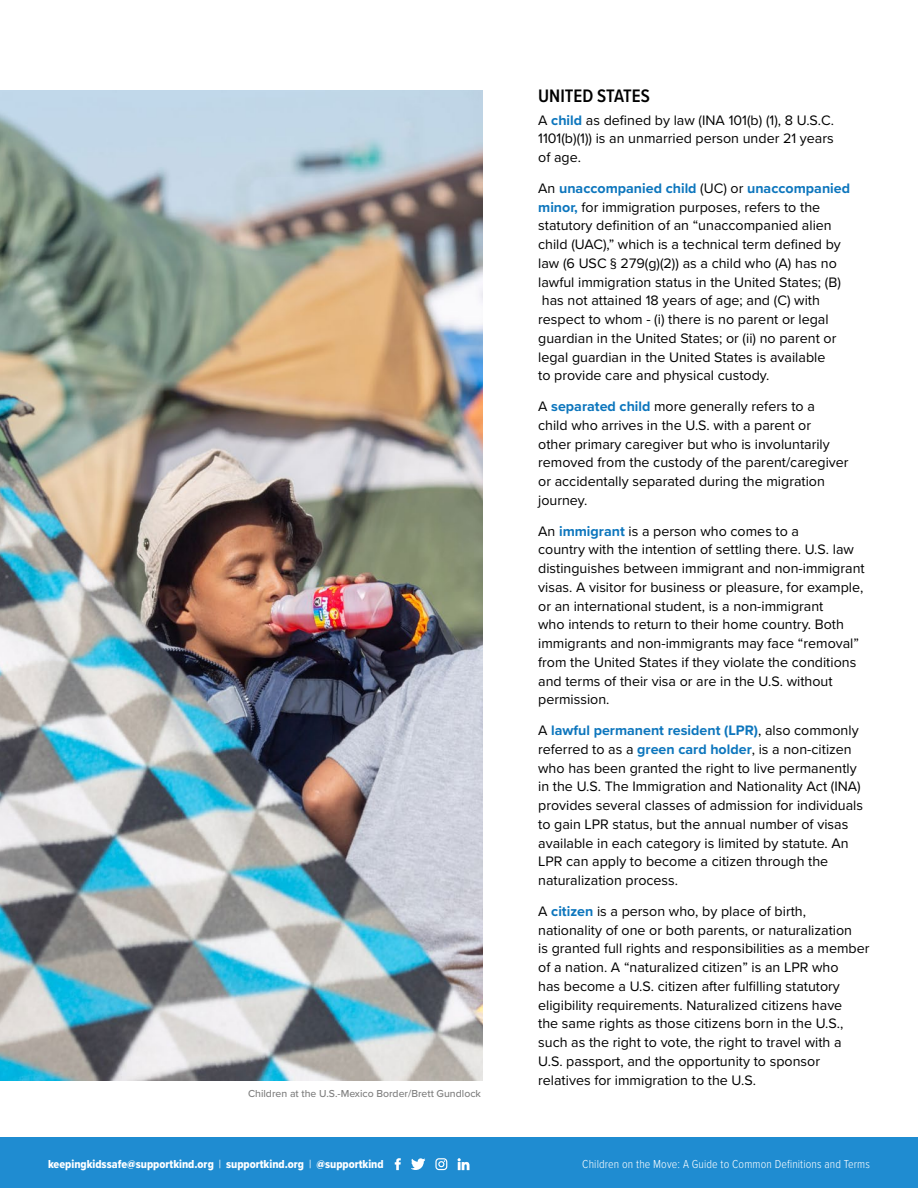
<style>
.page{position:relative;width:918px;height:1188px;background:#fff}
.page>*{position:absolute;margin:0;border:0;box-sizing:border-box;transform-origin:0 0}
.t1{font:600 18.75px "Proxima Nova Cond";color:#000}
.t2{font:14.25px/18.8px "Proxima Nova";color:#000}
.t3{font:12px "Proxima Nova Cond Extrabld";color:#fff}
.t4{font:300 12px "Proxima Nova Cond";letter-spacing:.01em;color:#fff}
.t5{font:500 10.5px "Proxima Nova";color:#808080}
.s1{font-family:"Proxima Nova Cond"}
.s2{font-weight:700;color:#0d76bd}
</style>
<div class="page">
<div style="left:0;top:1137px;width:918px;height:51px;background:#1f8cd1"></div>
<svg style="left:458px;top:1158px;width:12px;height:12px"></svg>
<svg style="left:395px;top:1158px;width:6px;height:12px"></svg>
<svg style="left:411px;top:1158px;width:14px;height:12px"></svg>
<svg style="left:435px;top:1158px;width:12px;height:12px"></svg>
<img style="left:0;top:90px;width:482px;height:990px">
<p class="t5" style="left:248px;top:1086px;width:234px">Children at the U.S.-Mexico Border/Brett Gundlock</p>
<p class="t3" style="left:48px;top:1155px;width:337px">keepingkidssafe@supportkind.org <span class="s1">|</span> supportkind.org <span class="s1">|</span> @supportkind</p>
<h1 class="t1" style="left:538px;top:81px;width:113px">UNITED STATES</h1>
<p class="t2" style="left:538px;top:110px;width:297px;text-align:justify">A <span class="s2">child</span> as defined by law (INA 101(b) (1), 8 U.S.C.<br>1101(b)(1)) is an unmarried person under 21 years of age.</p>
<p class="t2" style="left:538px;top:178px;width:313px">An <span class="s2">unaccompanied child</span> (UC) or <span class="s2">unaccompanied minor,</span> for immigration purposes, refers to the statutory definition of an “unaccompanied alien child (UAC),” which is a technical term defined by law (6 USC § 279(g)(2)) as a child who (A) has no lawful immigration status in the United States; (B) has not attained 18 years of age; and (C) with respect to whom - (i) there is no parent or legal guardian in the United States; or (ii) no parent or legal guardian in the United States is available<br>to provide care and physical custody.</p>
<p class="t2" style="left:538px;top:396px;width:312px">A <span class="s2">separated child</span> more generally refers to a<br>child who arrives in the U.S. with a parent or<br>other primary caregiver but who is involuntarily removed from the custody of the parent/caregiver or accidentally separated during the migration journey.</p>
<p class="t2" style="left:538px;top:521px;width:328px">An <span class="s2">immigrant</span> is a person who comes to a<br>country with the intention of settling there. U.S. law distinguishes between immigrant and non-immigrant visas. A visitor for business or pleasure, for example, or an international student, is a non-immigrant<br>who intends to return to their home country. Both immigrants and non-immigrants may face “removal” from the United States if they violate the conditions and terms of their visa or are in the U.S. without permission.</p>
<p class="t2" style="left:538px;top:720px;width:326px">A <span class="s2">lawful permanent resident (LPR)</span>, also commonly referred to as a <span class="s2">green card holder</span>, is a non-citizen who has been granted the right to live permanently in the U.S. The Immigration and Nationality Act (INA) provides several classes of admission for individuals to gain LPR status, but the annual number of visas available in each category is limited by statute. An LPR can apply to become a citizen through the naturalization process.</p>
<p class="t2" style="left:538px;top:901px;width:333px">A <span class="s2">citizen</span> is a person who, by place of birth, nationality of one or both parents, or naturalization<br>is granted full rights and responsibilities as a member of a nation. A “naturalized citizen” is an LPR who<br>has become a U.S. citizen after fulfilling statutory eligibility requirements. Naturalized citizens have<br>the same rights as those citizens born in the U.S., such as the right to vote, the right to travel with a U.S. passport, and the opportunity to sponsor relatives for immigration to the U.S.</p>
<p class="t4" style="left:582px;top:1155px;width:289px">Children on the Move: A Guide to Common Definitions and Terms</p>
</div>
